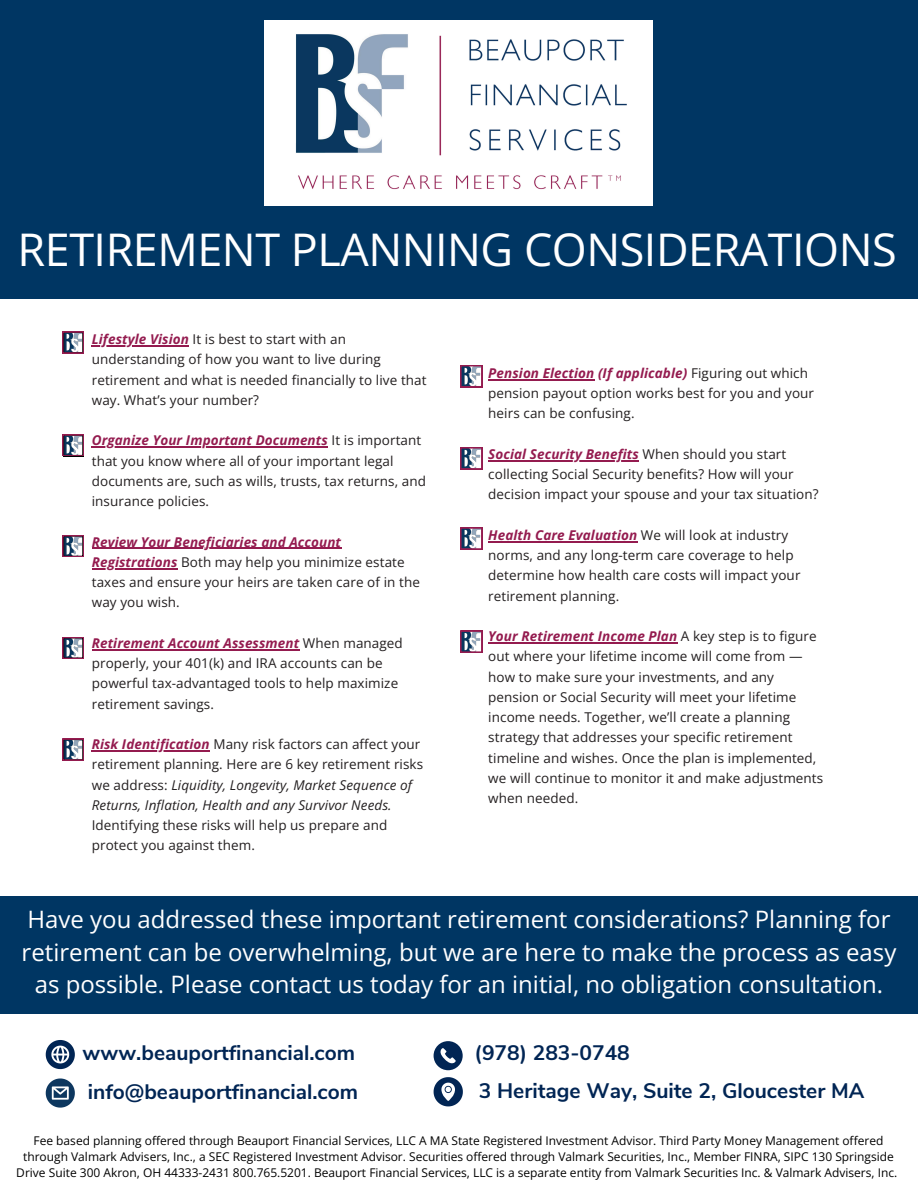
<style>
.page{position:relative;width:918px;height:1188px;background:#fff}
.page>*{position:absolute;margin:0;border:0;box-sizing:border-box;transform-origin:0 0}
.t1{font:45px "Open Sans";letter-spacing:-.01em;color:#fff}
.t2{font:24px/32.7px "Open Sans";color:#fff;text-align:center}
.t3{font:700 21px "Nunito Sans";color:#012554}
.t4{font:700 20.85px "Nunito Sans";color:#012554}
.t5{font:13.5px/20.2px "Open Sans";letter-spacing:.005em;color:#231f20}
.t6{font:italic 700 13.5px "Open Sans";letter-spacing:.005em;color:#941b4f}
.t7{font:12px/16px "Open Sans";color:#000;text-align:center}
.s1{font-weight:700;font-style:italic;color:#941b4f}
.s2{font-weight:400;font-style:normal;color:#231f20}
.s3{font-style:italic}
</style>
<div class="page">
<div style="left:0;top:0;width:918px;height:298px;background:#003663"></div>
<div style="left:0;top:896px;width:918px;height:118px;background:#003663"></div>
<svg style="left:46px;top:1040px;width:29px;height:29px"></svg>
<svg style="left:46px;top:1078px;width:29px;height:30px"></svg>
<svg style="left:434px;top:1041px;width:29px;height:29px"></svg>
<svg style="left:434px;top:1077px;width:29px;height:29px"></svg>
<img style="left:265px;top:20px;width:388px;height:186px">
<hr style="left:92px;top:345px;width:97px;height:1px;background:#941b4f">
<hr style="left:92px;top:447px;width:236px;height:1px;background:#941b4f">
<hr style="left:92px;top:548px;width:249px;height:1px;background:#941b4f">
<hr style="left:92px;top:568px;width:86px;height:1px;background:#941b4f">
<hr style="left:92px;top:649px;width:207px;height:1px;background:#941b4f">
<hr style="left:92px;top:750px;width:118px;height:1px;background:#941b4f">
<hr style="left:488px;top:379px;width:106px;height:1px;background:#941b4f">
<hr style="left:488px;top:460px;width:151px;height:1px;background:#941b4f">
<hr style="left:488px;top:541px;width:149px;height:1px;background:#941b4f">
<hr style="left:488px;top:642px;width:189px;height:1px;background:#941b4f">
<svg style="left:62px;top:332px;width:22px;height:21px"></svg>
<svg style="left:62px;top:434px;width:22px;height:22px"></svg>
<svg style="left:62px;top:535px;width:22px;height:22px"></svg>
<svg style="left:62px;top:637px;width:22px;height:22px"></svg>
<svg style="left:62px;top:739px;width:22px;height:21px"></svg>
<svg style="left:460px;top:365px;width:22px;height:22px"></svg>
<svg style="left:460px;top:447px;width:22px;height:22px"></svg>
<svg style="left:460px;top:528px;width:22px;height:21px"></svg>
<svg style="left:460px;top:631px;width:22px;height:22px"></svg>
<h4 class="t1" style="left:18px;top:218px;width:881px">RETIREMENT PLANNING CONSIDERATIONS</h4>
<p class="t5" style="left:92px;top:329px;width:336px"><span class="s1">Lifestyle Vision</span> It is best to start with an understanding of how you want to live during retirement and what is needed financially to live that way. What’s your number?</p>
<p class="t5" style="left:92px;top:430px;width:336px"><span class="s1">Organize Your Important Documents</span> It is important that you know where all of your important legal documents are, such as wills, trusts, tax returns, and insurance policies.</p>
<p class="t6" style="left:92px;top:532px;width:251px">Review Your Beneficiaries and Account</p>
<p class="t5" style="left:92px;top:552px;width:330px"><span class="s1">Registrations</span> Both may help you minimize estate taxes and ensure your heirs are taken care of in the way you wish.</p>
<p class="t6" style="left:92px;top:634px;width:313px">Retirement Account Assessment <span class="s2">When managed</span></p>
<p class="t5" style="left:92px;top:653px;width:308px">properly, your 401(k) and IRA accounts can be powerful tax-advantaged tools to help maximize retirement savings.</p>
<p class="t5" style="left:92px;top:734px;width:333px"><span class="s1">Risk Identification</span> Many risk factors can affect your retirement planning. Here are 6 key retirement risks we address: <span class="s3">Liquidity, Longevity, Market Sequence of Returns, Inflation, Health and any Survivor Needs.<br></span>Identifying these risks will help us prepare and protect you against them.</p>
<p class="t5" style="left:488px;top:363px;width:327px"><span class="s1">Pension Election (If applicable)</span> Figuring out which pension payout option works best for you and your heirs can be confusing.</p>
<p class="t5" style="left:488px;top:444px;width:332px"><span class="s1">Social Security Benefits</span> When should you start collecting Social Security benefits? How will your decision impact your spouse and your tax situation?</p>
<p class="t5" style="left:488px;top:525px;width:314px"><span class="s1">Health Care Evaluation</span> We will look at industry norms, and any long-term care coverage to help determine how health care costs will impact your retirement planning.</p>
<p class="t5" style="left:488px;top:626px;width:336px"><span class="s1">Your Retirement Income Plan</span> A key step is to figure out where your lifetime income will come from — how to make sure your investments, and any pension or Social Security will meet your lifetime income needs. Together, we’ll create a planning strategy that addresses your specific retirement timeline and wishes. Once the plan is implemented, we will continue to monitor it and make adjustments when needed.</p>
<p class="t2" style="left:22px;top:903px;width:876px">Have you addressed these important retirement considerations? Planning for retirement can be overwhelming, but we are here to make the process as easy as possible. Please contact us today for an initial, no obligation consultation.</p>
<p class="t4" style="left:83px;top:1039px;width:274px">www.beauportfinancial.com</p>
<h1 class="t4" style="left:88px;top:1078px;width:272px">info@beauportfinancial.com</h1>
<p class="t3" style="left:475px;top:1039px;width:157px">(978) 283-0748</p>
<p class="t3" style="left:479px;top:1077px;width:387px">3 Heritage Way, Suite 2, Gloucester MA</p>
<p class="t7" style="left:16px;top:1132px;width:883px">Fee based planning offered through Beauport Financial Services, LLC A MA State Registered Investment Advisor. Third Party Money Management offered through Valmark Advisers, Inc., a SEC Registered Investment Advisor. Securities offered through Valmark Securities, Inc., Member FINRA, SIPC 130 Springside<br>Drive Suite 300 Akron, OH 44333-2431 800.765.5201. Beauport Financial Services, LLC is a separate entity from Valmark Securities Inc. &amp; Valmark Advisers, Inc.</p>
</div>
